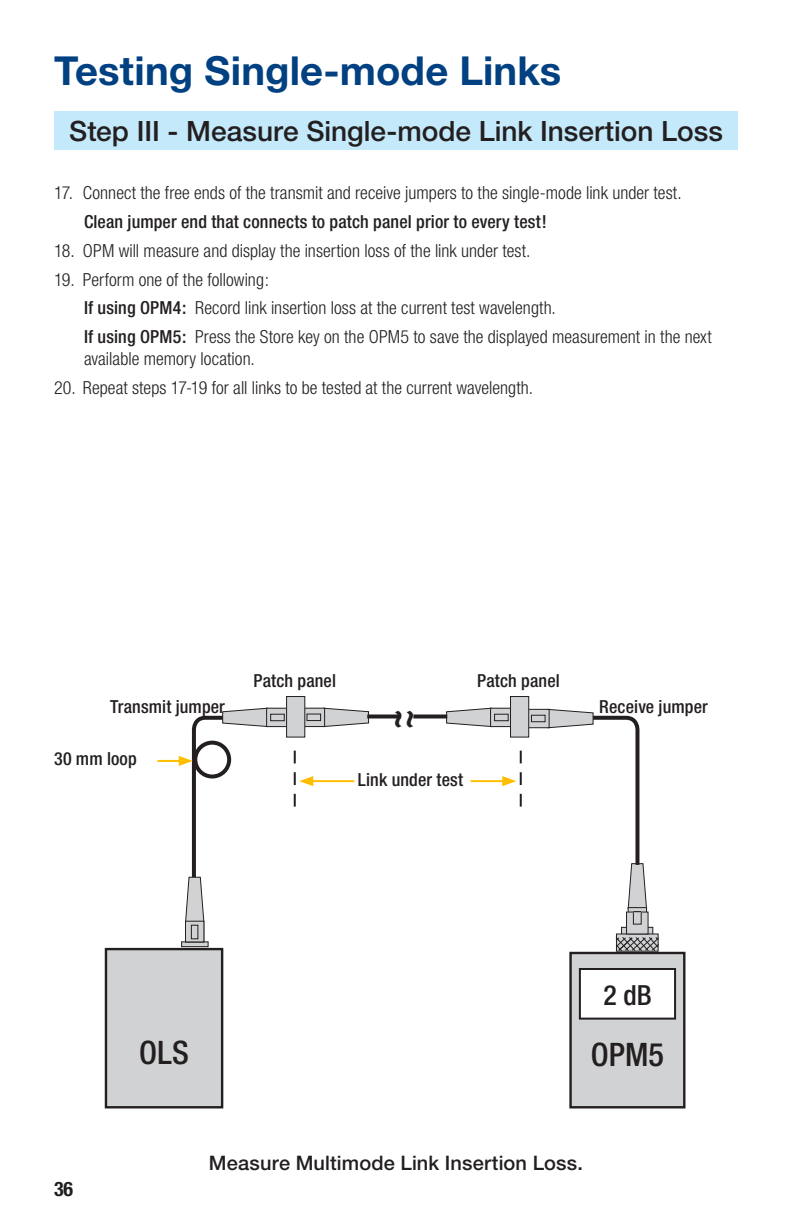
<style>
.page{position:relative;width:792px;height:1224px;background:#fff}
.page>*{position:absolute;margin:0;border:0;box-sizing:border-box;transform-origin:0 0}
._1_TITLE_noTOC{font:700 40px "Helvetica Neue";color:#014081}
.t1{font:700 36px "Helvetica Neue";color:#231f20}
.t2{font:500 condensed 32.4px "Helvetica Neue";letter-spacing:.005em;color:#231f20}
.t3{font:500 28px "Helvetica Neue";color:#231f20}
.t4{font:500 condensed 27.8px "Helvetica Neue";color:#231f20}
.Figure{font:500 20px "Helvetica Neue";letter-spacing:.005em;color:#231f20}
.t5{font:700 condensed 20px "Helvetica Neue";color:#231f20}
.Bullets_NoB{font:300 condensed 18px/21.6px "Helvetica Neue";letter-spacing:.005em;color:#231f20}
.Bullets_NoB-2{font:500 condensed 18px "Helvetica Neue";letter-spacing:.01em;color:#231f20}
.s1{font-weight:500}
</style>
<div class="page">
<div style="left:54px;top:111px;width:684px;height:39px;background:#c3e9fa"></div>
<div style="left:571px;top:953px;width:113px;height:154px;background:#d1d2d4"></div>
<div style="left:569px;top:952px;width:117px;height:156px;border:2px solid #231f20"></div>
<div style="left:106px;top:949px;width:116px;height:158px;background:#d1d2d4"></div>
<div style="left:105px;top:948px;width:118px;height:160px;border:2px solid #231f20"></div>
<div style="left:267px;top:708px;width:20px;height:19px;background:#d1d2d4"></div>
<div style="left:266px;top:708px;width:22px;height:19px;border:1px solid #231f20"></div>
<div style="left:528px;top:709px;width:21px;height:19px;background:#d1d2d4"></div>
<div style="left:528px;top:709px;width:22px;height:19px;border:1px solid #231f20"></div>
<svg style="left:531px;top:708px;width:117px;height:204px"></svg>
<div style="left:580px;top:969px;width:95px;height:50px;background:#fff"></div>
<div style="left:579px;top:968px;width:97px;height:52px;border:2px solid #231f20"></div>
<div style="left:182px;top:942px;width:26px;height:5px;background:#d1d2d4"></div>
<div style="left:181px;top:942px;width:27px;height:5px;border:1px solid #231f20"></div>
<svg style="left:187px;top:939px;width:15px;height:1px"></svg>
<div style="left:304px;top:708px;width:21px;height:19px;background:#9b9a9c"></div>
<div style="left:303px;top:708px;width:22px;height:19px;border:1px solid #231f20"></div>
<svg style="left:306px;top:707px;width:64px;height:21px"></svg>
<div style="left:287px;top:697px;width:18px;height:40px;background:#d1d2d4"></div>
<div style="left:286px;top:696px;width:19px;height:42px;border:1px solid #231f20"></div>
<div style="left:491px;top:708px;width:20px;height:19px;background:#d1d2d4"></div>
<div style="left:490px;top:708px;width:22px;height:19px;border:1px solid #231f20"></div>
<svg style="left:446px;top:707px;width:63px;height:21px"></svg>
<div style="left:511px;top:697px;width:18px;height:40px;background:#d1d2d4"></div>
<div style="left:510px;top:696px;width:19px;height:42px;border:1px solid #231f20"></div>
<svg style="left:367px;top:714px;width:34px;height:4px"></svg>
<svg style="left:413px;top:714px;width:34px;height:4px"></svg>
<svg style="left:623px;top:929px;width:28px;height:5px"></svg>
<div style="left:621px;top:927px;width:32px;height:9px;border:1px solid #231f20"></div>
<div style="left:616px;top:934px;width:42px;height:18px;border:1px solid #231f20"></div>
<div style="left:627px;top:912px;width:21px;height:22px;background:#d1d2d4"></div>
<div style="left:626px;top:912px;width:22px;height:22px;border:1px solid #231f20"></div>
<div style="left:633px;top:912px;width:9px;height:13px;border:1px solid #231f20"></div>
<svg style="left:615px;top:936px;width:45px;height:16px"></svg>
<hr style="left:471px;top:780px;width:34px;height:2px;background:#ffbf00">
<svg style="left:502px;top:751px;width:20px;height:56px"></svg>
<hr style="left:310px;top:780px;width:44px;height:2px;background:#ffbf00">
<svg style="left:294px;top:751px;width:19px;height:56px"></svg>
<hr style="left:158px;top:760px;width:24px;height:2px;background:#ffbf00">
<svg style="left:179px;top:707px;width:106px;height:232px"></svg>
<p class="_1_TITLE_noTOC" style="left:54px;top:46px;width:509px">Testing Single-mode Links</p>
<p class="t3" style="left:69px;top:115px;width:655px">Step III - Measure Single-mode Link Insertion Loss</p>
<p class="Bullets_NoB" style="left:54px;top:182px;width:629px">17. Connect the free ends of the transmit and receive jumpers to the single-mode link under test.</p>
<p class="Bullets_NoB-2" style="left:84px;top:211px;width:464px">Clean jumper end that connects to patch panel prior to every test!</p>
<p class="Bullets_NoB" style="left:54px;top:240px;width:478px">18. OPM will measure and display the insertion loss of the link under test.</p>
<p class="Bullets_NoB" style="left:54px;top:268px;width:217px">19. Perform one of the following:</p>
<p class="Bullets_NoB" style="left:84px;top:297px;width:473px"><span class="s1">If using OPM4:</span> Record link insertion loss at the current test wavelength.</p>
<p class="Bullets_NoB" style="left:84px;top:326px;width:629px"><span class="s1">If using OPM5:</span> Press the Store key on the OPM5 to save the displayed measurement in the next available memory location.</p>
<p class="Bullets_NoB" style="left:54px;top:376px;width:481px">20. Repeat steps 17-19 for all links to be tested at the current wavelength.</p>
<p class="Bullets_NoB-2" style="left:253px;top:670px;width:84px">Patch panel</p>
<p class="Bullets_NoB-2" style="left:477px;top:670px;width:84px">Patch panel</p>
<p class="Bullets_NoB-2" style="left:110px;top:696px;width:116px">Transmit jumper</p>
<p class="Bullets_NoB-2" style="left:599px;top:696px;width:110px">Receive jumper</p>
<p class="t1" style="left:372px;top:730px;width:23px;rotate:-90deg">~</p>
<p class="t1" style="left:384px;top:730px;width:23px;rotate:-90deg">~</p>
<p class="Bullets_NoB-2" style="left:54px;top:748px;width:84px">30 mm loop</p>
<p class="Bullets_NoB-2" style="left:358px;top:769px;width:107px">Link under test</p>
<p class="t4" style="left:603px;top:978px;width:50px">2 dB</p>
<p class="t2" style="left:139px;top:1033px;width:51px">OLS</p>
<p class="t2" style="left:591px;top:1035px;width:75px">OPM5</p>
<p class="t5" style="left:54px;top:1176px;width:21px">36</p>
<p class="Figure" style="left:209px;top:1151px;width:376px">Measure Multimode Link Insertion Loss.</p>
</div>
